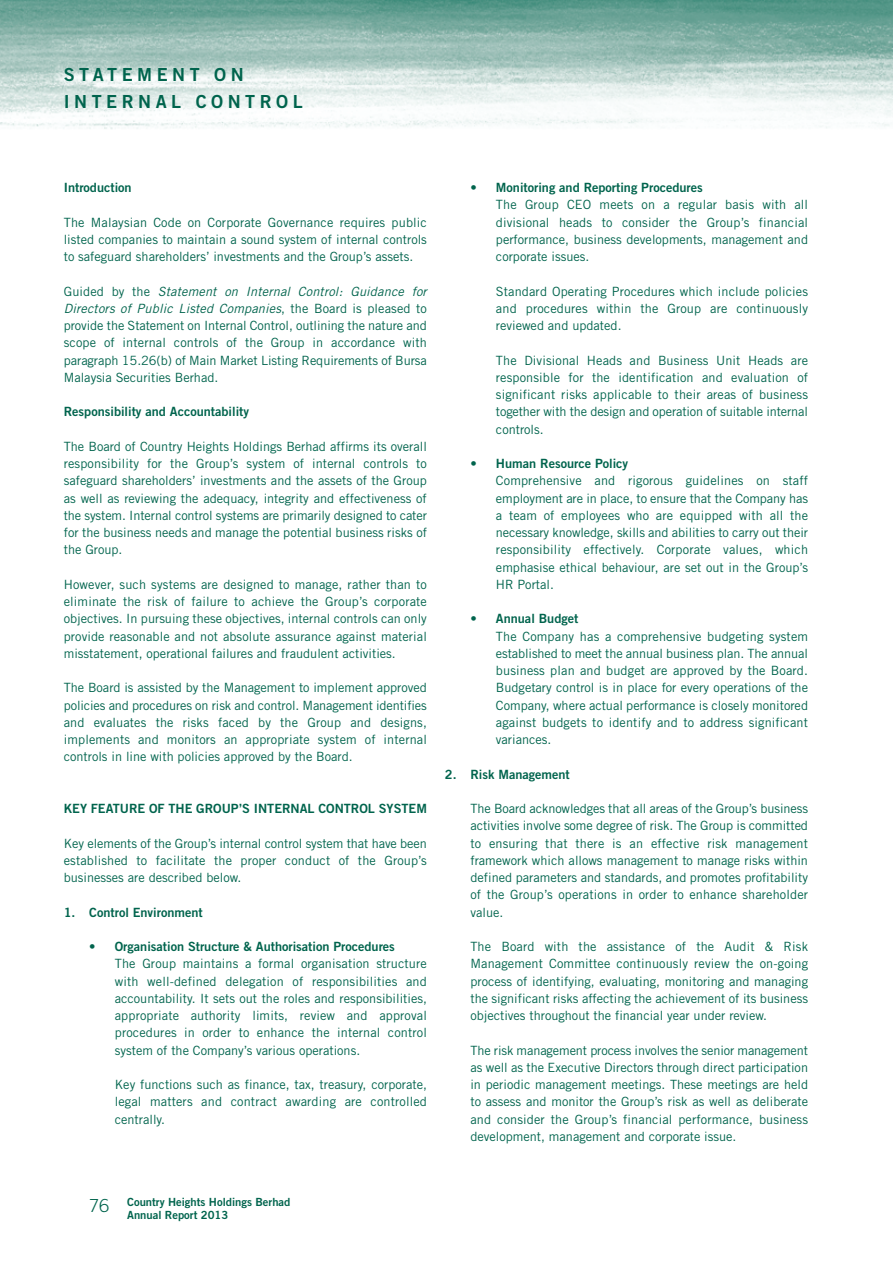
<style>
.page{position:relative;width:893px;height:1263px;background:#fff}
.page>*{position:absolute;margin:0;border:0;box-sizing:border-box;transform-origin:0 0}
.t1{font:18px/27px "Trade Gothic Bold Two";letter-spacing:.25em;color:#00644d}
.t2{font:12.75px/17.2px "Trade Gothic";color:#00644d;text-align:justify}
.t3{font:12.75px "Trade Gothic Bold Two";color:#00644d}
.t4{font:11.25px/13.5px "Trade Gothic Bold Two";color:#00644d}
.s1{font-style:italic}
.s2{font-family:"Trade Gothic";font-weight:300;font-size:18px}
</style>
<div class="page">
<img style="left:0;top:0;width:892px;height:129px">
<h1 class="t1" style="left:64px;top:62px;width:240px">STATEMENT ON<br>INTERNAL CONTROL</h1>
<p class="t3" style="left:64px;top:183px;width:69px">Introduction</p>
<p class="t2" style="left:64px;top:215px;width:365px">The Malaysian Code on Corporate Governance requires public listed companies to maintain a sound system of internal controls to safeguard shareholders’ investments and the Group’s assets.</p>
<p class="t2" style="left:64px;top:284px;width:367px;text-align:left">G u i d e d b y t h e <span class="s1">Statement on Internal Control: Guidance for Directors of Public Listed Companies</span>, t h e B o a r d i s p l e a s e d t o provide the Statement on Internal Control, outlining the nature and scope of internal controls of the Group in accordance with paragraph 15.26(b) of Main Market Listing Requirements of Bursa Malaysia Securities Berhad.</p>
<p class="t3" style="left:64px;top:407px;width:187px">Responsibility and Accountability</p>
<p class="t2" style="left:64px;top:439px;width:365px">The Board of Country Heights Holdings Berhad affirms its overall responsibility for the Group’s system of internal controls to safeguard shareholders’ investments and the assets of the Group as well as reviewing the adequacy, integrity and effectiveness of the system. Internal control systems are primarily designed to cater for the business needs and manage the potential business risks of the Group.</p>
<p class="t2" style="left:64px;top:577px;width:365px">However, such systems are designed to manage, rather than to eliminate the risk of failure to achieve the Group’s corporate objectives. In pursuing these objectives, internal controls can only provide reasonable and not absolute assurance against material misstatement, operational failures and fraudulent activities.</p>
<p class="t2" style="left:64px;top:680px;width:365px">The Board is assisted by the Management to implement approved policies and procedures on risk and control. Management identifies and evaluates the risks faced by the Group and designs, implements and monitors an appropriate system of internal controls in line with policies approved by the Board.</p>
<p class="t3" style="left:64px;top:804px;width:365px">KEY FEATURE OF THE GROUP’S INTERNAL CONTROL SYSTEM</p>
<p class="t2" style="left:64px;top:836px;width:365px">Key elements of the Group’s internal control system that have been established to facilitate the proper conduct of the Group’s businesses are described below.</p>
<p class="t3" style="left:64px;top:907px;width:141px">1. Control Environment</p>
<p class="t3" style="left:89px;top:942px;width:307px">• Organisation Structure &amp; Authorisation Procedures</p>
<p class="t2" style="left:115px;top:956px;width:314px">The Group maintains a formal organisation structure with well-defined delegation of responsibilities and accountability. It sets out the roles and responsibilities, appropriate authority limits, review and approval procedures in order to enhance the internal control system of the Company’s various operations.</p>
<p class="t2" style="left:115px;top:1077px;width:314px">Key functions such as finance, tax, treasury, corporate, legal matters and contract awarding are controlled centrally.</p>
<p class="t3" style="left:470px;top:183px;width:234px">• Monitoring and Reporting Procedures</p>
<p class="t2" style="left:496px;top:197px;width:314px">The Group CEO meets on a regular basis with all divisional heads to consider the Group’s financial performance, business developments, management and corporate issues.</p>
<p class="t2" style="left:496px;top:284px;width:314px">Standard Operating Procedures which include policies and procedures within the Group are continuously reviewed and updated.</p>
<p class="t2" style="left:496px;top:353px;width:314px">The Divisional Heads and Business Unit Heads are responsible for the identification and evaluation of significant risks applicable to their areas of business together with the design and operation of suitable internal controls.</p>
<p class="t3" style="left:470px;top:459px;width:159px">• Human Resource Policy</p>
<p class="t2" style="left:496px;top:473px;width:314px">Comprehensive and rigorous guidelines on staff employment are in place, to ensure that the Company has a team of employees who are equipped with all the necessary knowledge, skills and abilities to carry out their responsibility effectively. Corporate values, which emphasise ethical behaviour, are set out in the Group’s HR Portal.</p>
<p class="t3" style="left:470px;top:614px;width:109px">• Annual Budget</p>
<p class="t2" style="left:496px;top:629px;width:314px">The Company has a comprehensive budgeting system established to meet the annual business plan. The annual business plan and budget are approved by the Board.<br>Budgetary control is in place for every operations of the Company, where actual performance is closely monitored against budgets to identify and to address significant variances.</p>
<p class="t3" style="left:445px;top:769px;width:126px">2. Risk Management</p>
<p class="t2" style="left:470px;top:801px;width:339px">The Board acknowledges that all areas of the Group’s business activities involve some degree of risk. The Group is committed to ensuring that there is an effective risk management framework which allows management to manage risks within defined parameters and standards, and promotes profitability of the Group’s operations in order to enhance shareholder value.</p>
<p class="t2" style="left:470px;top:939px;width:339px">The Board with the assistance of the Audit &amp; Risk Management Committee continuously review the on-going process of identifying, evaluating, monitoring and managing the significant risks affecting the achievement of its business objectives throughout the financial year under review.</p>
<p class="t2" style="left:470px;top:1043px;width:339px">The risk management process involves the senior management as well as the Executive Directors through direct participation in periodic management meetings. These meetings are held to assess and monitor the Group’s risk as well as deliberate and consider the Group’s financial performance, business development, management and corporate issue.</p>
<p class="t4" style="left:127px;top:1196px;width:165px;text-indent:-38px"><span class="s2">76</span> Country Heights Holdings Berhad<br>Annual Report 2013</p>
</div>
